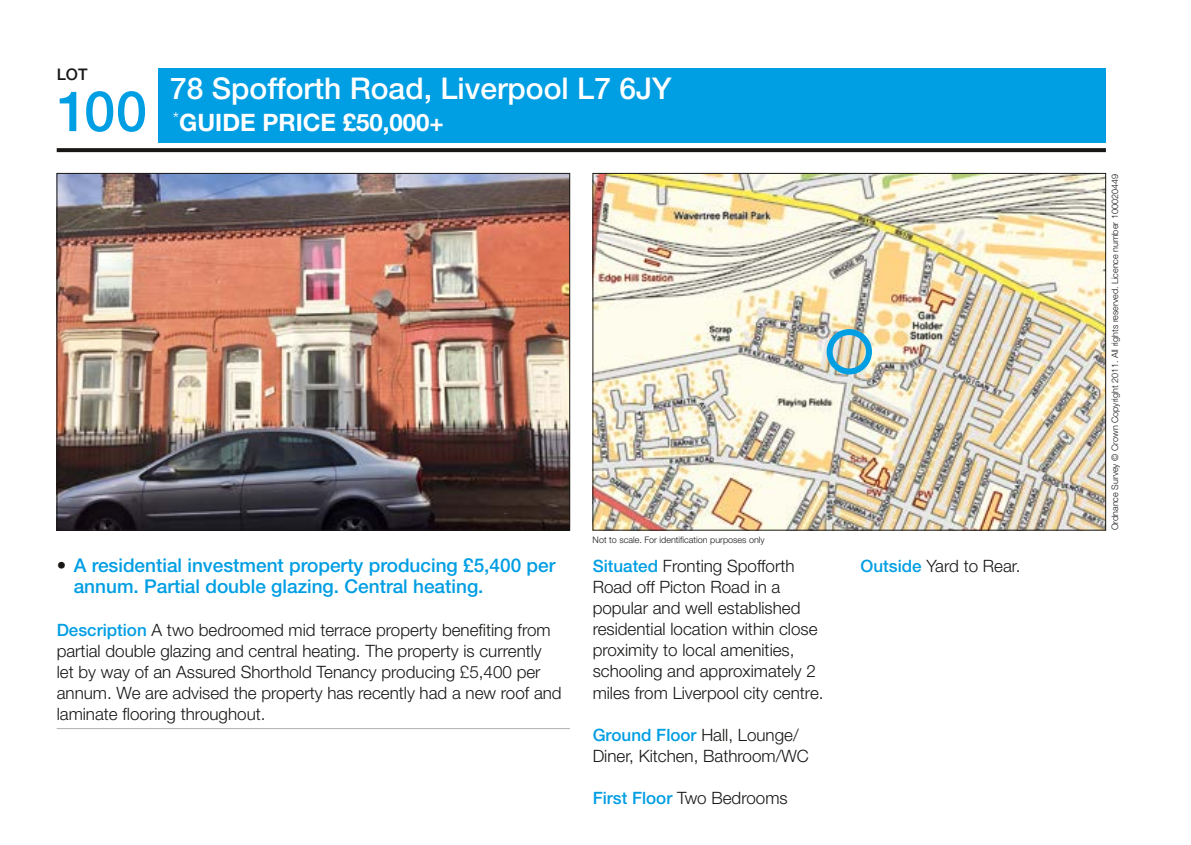
<style>
.page{position:relative;width:1191px;height:845px;background:#fff}
.page>*{position:absolute;margin:0;border:0;box-sizing:border-box;transform-origin:0 0}
.t1{font:500 56px "Helvetica Neue LT Std";color:#009ee3}
.t2{font:500 30px "Helvetica Neue LT Std";color:#fff}
.t3{font:700 24px "Helvetica Neue LT Std";color:#fff}
.t4{font:500 19px/21px "Helvetica Neue LT Std";color:#009ee3}
.t5{font:300 17px/21px "Helvetica Neue LT Std";color:#181716}
.t6{font:500 16px "Helvetica Neue LT Std";color:#181716}
.t7{font:300 9px "Helvetica Neue LT Std";color:#181716}
.s1{color:#181716}
.s2{font-weight:500;color:#009ee3}
</style>
<div class="page">
<div style="left:159px;top:68px;width:947px;height:74px;background:#009ee3"></div>
<svg style="left:57px;top:148px;width:1049px;height:4px;background:#1f1e1d"></svg>
<img style="left:59px;top:175px;width:509px;height:353px">
<img style="left:594px;top:175px;width:510px;height:353px">
<hr style="left:57px;top:728px;width:513px;height:1px;background:#b1b2b3">
<div style="left:826px;top:329px;width:46px;height:45px;border:6px solid #009ee3;border-radius:50%"></div>
<p class="t6" style="left:57px;top:64px;width:32px">LOT</p>
<h1 class="t1" style="left:57px;top:78px;width:92px">100</h1>
<h2 class="t2" style="left:170px;top:71px;width:503px">78 Spofforth Road, Liverpool L7 6JY</h2>
<h3 class="t3" style="left:173px;top:108px;width:272px"><sup>*</sup>GUIDE PRICE £50,000+</h3>
<p class="t4" style="left:74px;top:555px;width:483px;text-indent:-17px"><span class="s1">•</span> A residential investment property producing £5,400 per annum. Partial double glazing. Central heating.</p>
<p class="t5" style="left:57px;top:618px;width:506px"><span class="s2">Description</span> A two bedroomed mid terrace property benefiting from partial double glazing and central heating. The property is currently let by way of an Assured Shorthold Tenancy producing £5,400 per annum. We are advised the property has recently had a new roof and laminate flooring throughout.</p>
<p class="t7" style="left:592px;top:533px;width:174px">Not to scale. For identification purposes only</p>
<p class="t5" style="left:592px;top:555px;width:232px"><span class="s2">Situated</span> Fronting Spofforth<br>Road off Picton Road in a popular and well established residential location within close proximity to local amenities, schooling and approximately 2 miles from Liverpool city centre.</p>
<p class="t5" style="left:592px;top:723px;width:218px"><span class="s2">Ground Floor</span> Hall, Lounge/<br>Diner, Kitchen, Bathroom/WC</p>
<p class="t5" style="left:592px;top:786px;width:196px"><span class="s2">First Floor</span> Two Bedrooms</p>
<p class="t5" style="left:860px;top:555px;width:161px"><span class="s2">Outside</span> Yard to Rear.</p>
<p class="t7" style="left:1109px;top:530px;width:357px;rotate:-90deg">Ordnance Survey © Crown Copyright 2011. All rights reserved. Licence number 100020449</p>
</div>
